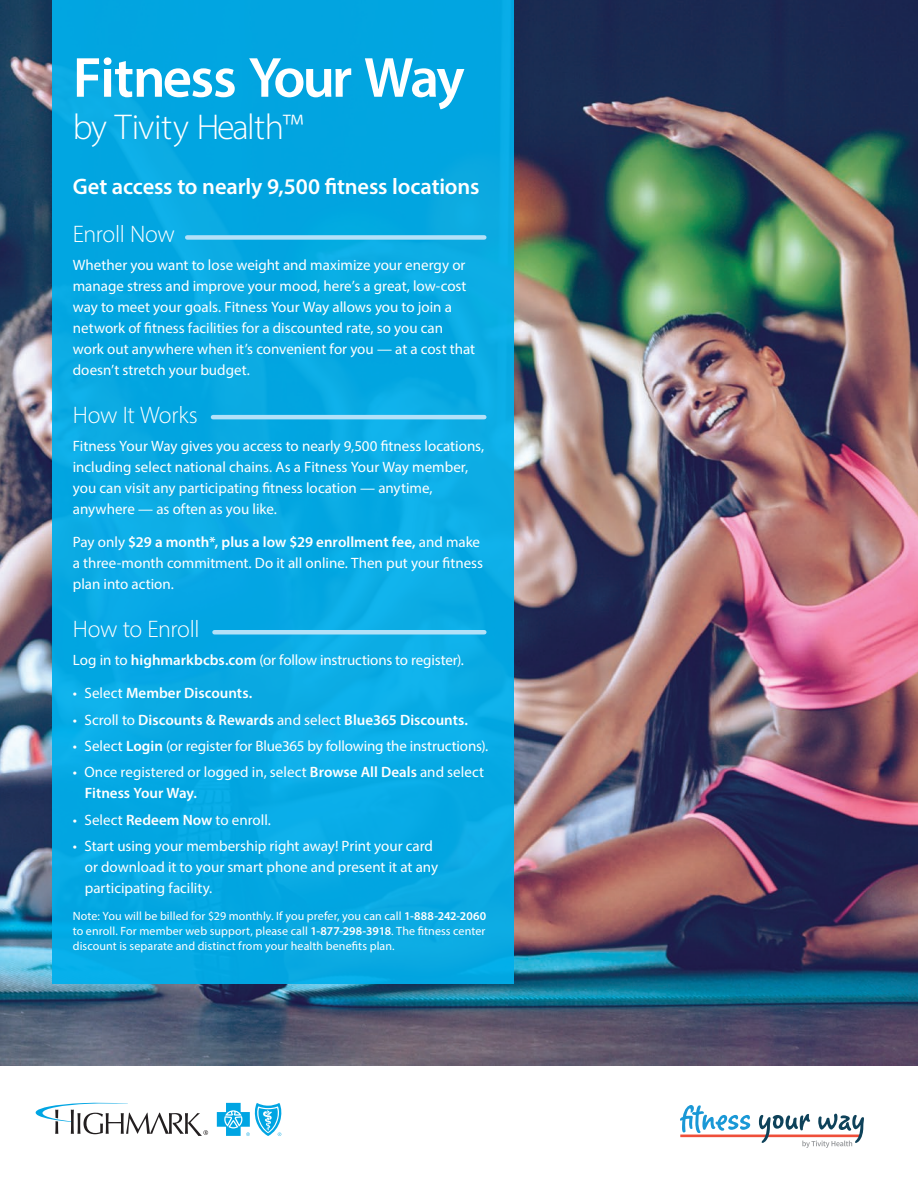
<style>
.page{position:relative;width:918px;height:1188px;background:#fff}
.page>*{position:absolute;margin:0;border:0;box-sizing:border-box;transform-origin:0 0}
.Headline{font:600 57px "Myriad Pro";letter-spacing:-.05em;color:#fff}
.Headline-2{font:300 36px "Myriad Pro";letter-spacing:-.015em;color:#fff}
.Subhead{font:300 24px "Myriad Pro";letter-spacing:-.015em;color:#fff}
.Subhead-2{font:600 22.5px "Myriad Pro";letter-spacing:-.01em;color:#fff}
.Body_Regular_Black{font:15px/21px "Myriad Pro";color:#fff}
.t1{font:600 15px "Myriad Pro";color:#fff}
.Body_Regular_Black-2{font:12px/15px "Myriad Pro";letter-spacing:.005em;color:#fff;text-align:justify}
.s1{font-weight:600}
.s2{font-weight:400}
</style>
<div class="page">
<img style="left:0;top:0;width:918px;height:1066px">
<div style="left:52px;top:0;width:462px;height:983px;background:#06a8e2"></div>
<svg style="left:35px;top:1103px;width:173px;height:33px"></svg>
<svg style="left:217px;top:1103px;width:65px;height:33px"></svg>
<div style="left:187px;top:235px;width:297px;height:5px;background:#b3e1f8"></div>
<hr style="left:213px;top:415px;width:271px;height:4px;background:#b3e1f8">
<hr style="left:214px;top:630px;width:270px;height:4px;background:#b3e1f8">
<svg style="left:680px;top:1105px;width:184px;height:43px"></svg>
<p class="Headline" style="left:73px;top:41px;width:393px">Fitness Your Way</p>
<p class="Headline-2" style="left:73px;top:105px;width:232px">by Tivity Health™</p>
<p class="Subhead-2" style="left:73px;top:172px;width:408px">Get access to nearly 9,500 fitness locations</p>
<p class="Subhead" style="left:73px;top:220px;width:104px">Enroll Now</p>
<p class="Body_Regular_Black" style="left:73px;top:254px;width:404px">Whether you want to lose weight and maximize your energy or manage stress and improve your mood, here’s a great, low-cost way to meet your goals. Fitness Your Way allows you to join a network of fitness facilities for a discounted rate, so you can work out anywhere when it’s convenient for you — at a cost that doesn’t stretch your budget.</p>
<p class="Subhead" style="left:73px;top:401px;width:127px">How It Works</p>
<p class="Body_Regular_Black" style="left:73px;top:435px;width:413px">Fitness Your Way gives you access to nearly 9,500 fitness locations, including select national chains. As a Fitness Your Way member, you can visit any participating fitness location — anytime, anywhere — as often as you like.</p>
<p class="Body_Regular_Black" style="left:73px;top:531px;width:412px">Pay only <span class="s1">$29 a month*, plus a low $29 enrollment fee,</span> and make a three-month commitment. Do it all online. Then put your fitness plan into action.</p>
<p class="Subhead" style="left:73px;top:615px;width:128px">How to Enroll</p>
<p class="Body_Regular_Black" style="left:73px;top:649px;width:393px">Log in to <span class="s1">highmarkbcbs.com</span> (or follow instructions to register).</p>
<p class="t1" style="left:73px;top:684px;width:181px"><span class="s2">• Select</span> Member Discounts.</p>
<p class="t1" style="left:73px;top:710px;width:397px"><span class="s2">• Scroll to</span> Discounts &amp; Rewards <span class="s2">and select</span> Blue365 Discounts.</p>
<p class="Body_Regular_Black" style="left:73px;top:735px;width:417px">• Select <span class="s1">Login</span> (or register for Blue365 by following the instructions).</p>
<p class="Body_Regular_Black" style="left:85px;top:762px;width:401px;text-indent:-12px">• Once registered or logged in, select <span class="s1">Browse All Deals</span> and select<br><span class="s1">Fitness Your Way.</span></p>
<p class="Body_Regular_Black" style="left:73px;top:809px;width:200px">• Select <span class="s1">Redeem Now</span> to enroll.</p>
<p class="Body_Regular_Black" style="left:85px;top:835px;width:355px;text-indent:-12px">• Start using your membership right away! Print your card or download it to your smart phone and present it at any participating facility.</p>
<p class="Body_Regular_Black-2" style="left:73px;top:908px;width:415px">Note: You will be billed for $29 monthly. If you prefer, you can call <span class="s1">1-888-242-2060 </span>to enroll. For member web support, please call <span class="s1">1-877-298-3918</span>. The fitness center discount is separate and distinct from your health benefits plan.</p>
</div>
